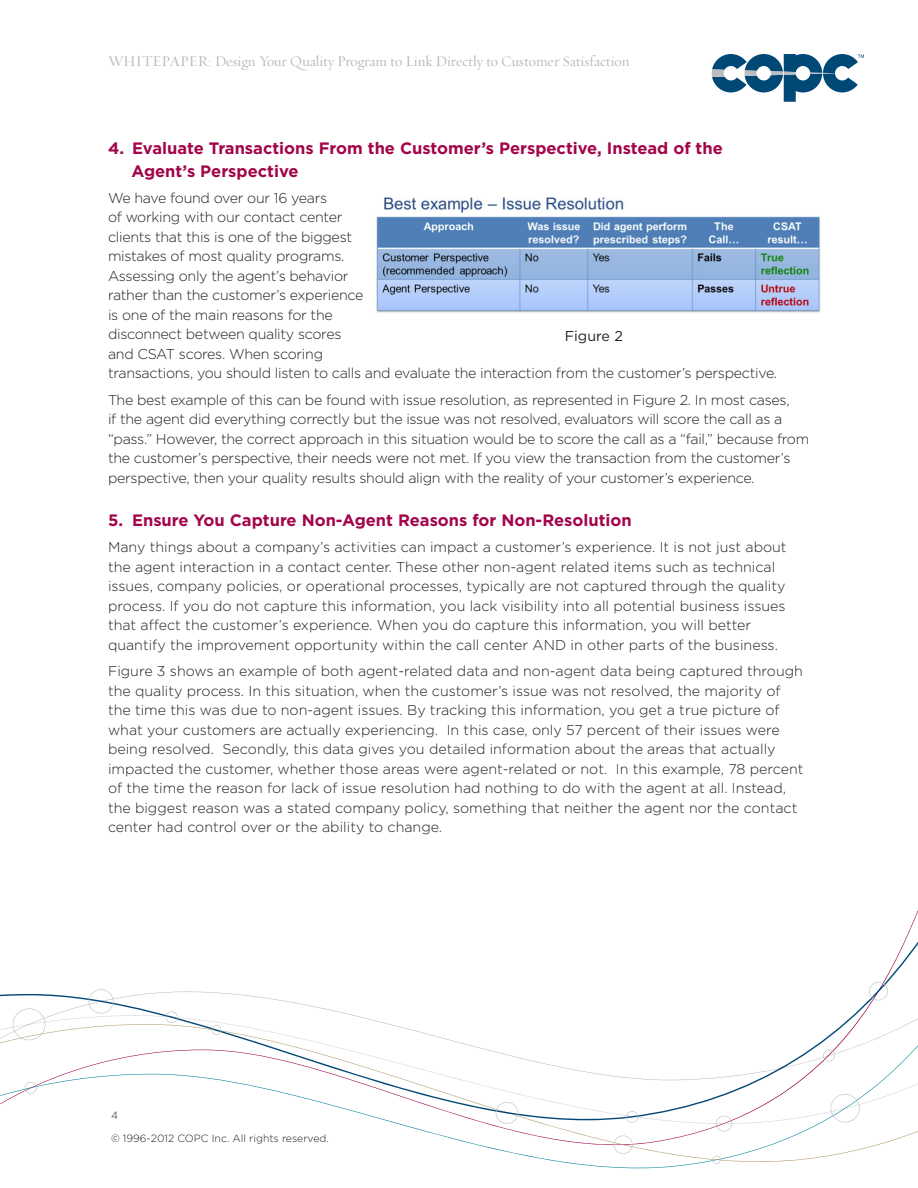
<style>
.page{position:relative;width:918px;height:1188px;background:#fff}
.page>*{position:absolute;margin:0;border:0;box-sizing:border-box;transform-origin:0 0}
.subhead{font:700 16.5px/22.5px "Gotham";color:#a2054a}
.t1{font:15px "Requiem Display";color:#b2b7bb}
.body{font:300 14.25px/19.5px "Gotham";color:#231f20}
.body-2{font:300 14.25px/19.5px "Gotham";letter-spacing:-.02em;color:#231f20}
.body-3{font:14.25px "Gotham";color:#231f20}
.t2{font:300 10.5px "Gotham";color:#231f20}
</style>
<div class="page">
<svg style="left:416px;top:1129px;width:502px;height:40px"></svg>
<svg style="left:0;top:936px;width:918px;height:193px"></svg>
<svg style="left:25px;top:1082px;width:12px;height:12px"></svg>
<svg style="left:614px;top:1136px;width:19px;height:18px"></svg>
<svg style="left:712px;top:1156px;width:9px;height:8px"></svg>
<svg style="left:716px;top:1116px;width:16px;height:15px"></svg>
<svg style="left:626px;top:1111px;width:12px;height:12px"></svg>
<svg style="left:496px;top:1102px;width:22px;height:22px"></svg>
<svg style="left:831px;top:1094px;width:29px;height:28px"></svg>
<svg style="left:0;top:992px;width:918px;height:88px"></svg>
<svg style="left:99px;top:1001px;width:686px;height:68px"></svg>
<svg style="left:869px;top:982px;width:19px;height:18px"></svg>
<svg style="left:823px;top:1050px;width:12px;height:11px"></svg>
<svg style="left:13px;top:1008px;width:32px;height:32px"></svg>
<svg style="left:89px;top:989px;width:24px;height:25px"></svg>
<svg style="left:166px;top:1011px;width:12px;height:12px"></svg>
<svg style="left:212px;top:1025px;width:9px;height:10px"></svg>
<svg style="left:712px;top:54px;width:152px;height:48px"></svg>
<img style="left:376px;top:197px;width:445px;height:116px">
<p class="t1" style="left:108px;top:50px;width:523px">WHITEPAPER: Design Your Quality Program to Link Directly to Customer Satisfaction</p>
<p class="subhead" style="left:131px;top:137px;width:593px;text-indent:-23px">4. Evaluate Transactions From the Customer’s Perspective, Instead of the<br>Agent’s Perspective</p>
<p class="body-2" style="left:108px;top:188px;width:671px">We have found over our 16 years<br>of working with our contact center<br>clients that this is one of the biggest<br>mistakes of most quality programs.<br>Assessing only the agent’s behavior<br>rather than the customer’s experience<br>is one of the main reasons for the<br>disconnect between quality scores<br>and CSAT scores. When scoring<br>transactions, you should listen to calls and evaluate the interaction from the customer’s perspective.</p>
<p class="body-2" style="left:108px;top:389px;width:703px">The best example of this can be found with issue resolution, as represented in Figure 2. In most cases,<br>if the agent did everything correctly but the issue was not resolved, evaluators will score the call as a “pass.” However, the correct approach in this situation would be to score the call as a “fail,” because from the customer’s perspective, their needs were not met. If you view the transaction from the customer’s perspective, then your quality results should align with the reality of your customer’s experience.</p>
<p class="subhead" style="left:108px;top:509px;width:525px">5. Ensure You Capture Non-Agent Reasons for Non-Resolution</p>
<p class="body" style="left:108px;top:537px;width:680px">Many things about a company’s activities can impact a customer’s experience. It is not just about the agent interaction in a contact center. These other non-agent related items such as technical issues, company policies, or operational processes, typically are not captured through the quality process. If you do not capture this information, you lack visibility into all potential business issues that affect the customer’s experience. When you do capture this information, you will better quantify the improvement opportunity within the call center AND in other parts of the business.</p>
<p class="body" style="left:108px;top:661px;width:697px">Figure 3 shows an example of both agent-related data and non-agent data being captured through the quality process. In this situation, when the customer’s issue was not resolved, the majority of the time this was due to non-agent issues. By tracking this information, you get a true picture of what your customers are actually experiencing. In this case, only 57 percent of their issues were being resolved. Secondly, this data gives you detailed information about the areas that actually impacted the customer, whether those areas were agent-related or not. In this example, 78 percent of the time the reason for lack of issue resolution had nothing to do with the agent at all. Instead, the biggest reason was a stated company policy, something that neither the agent nor the contact center had control over or the ability to change.</p>
<p class="body-3" style="left:565px;top:328px;width:60px">Figure 2</p>
<p class="t2" style="left:111px;top:1108px;width:8px">4</p>
<p class="t2" style="left:111px;top:1132px;width:219px">© 1996-2012 COPC Inc. All rights reserved.</p>
</div>
